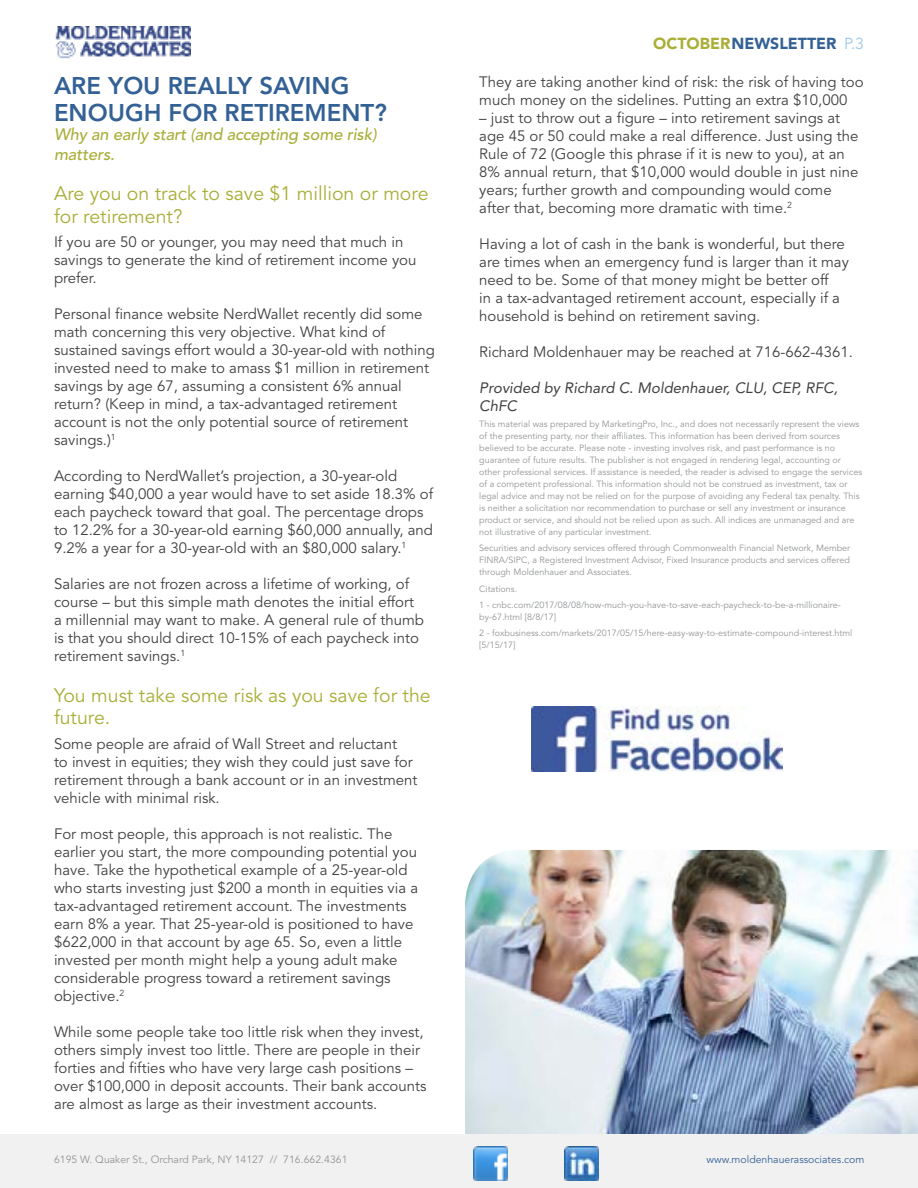
<style>
.page{position:relative;width:918px;height:1188px;background:#fff}
.page>*{position:absolute;margin:0;border:0;box-sizing:border-box;transform-origin:0 0}
.t1{font:800 24px/27px "Avenir LT Std";color:#346195}
.t2{font:19.5px/22.5px "Avenir LT Std";color:#a9ae37}
.t3{font:italic 500 16.5px/19.5px "Avenir LT Std";letter-spacing:-.01em;color:#a9ae37}
.t4{font:900 15.9px "Avenir LT Std";color:#346195}
.t5{font:15px/18px "Avenir LT Std";color:#414042}
.t6{font:italic 15px/18px "Avenir LT Std";color:#414042}
.t7{font:10.5px "Avenir LT Std";color:#939598}
.t8{font:10.5px "Avenir LT Std";color:#346195}
.t9{font:9px/12px "Avenir LT Std";color:#939598}
.s1{color:#a9ae37}
.s2{font-weight:400;color:#9acaea}
</style>
<div class="page">
<img style="left:465px;top:850px;width:453px;height:284px">
<img style="left:532px;top:706px;width:251px;height:65px">
<img style="left:55px;top:26px;width:135px;height:33px">
<div style="left:0;top:1134px;width:918px;height:54px;background:#f1f1f2"></div>
<img style="left:474px;top:1146px;width:34px;height:34px">
<img style="left:564px;top:1146px;width:34px;height:34px">
<h1 class="t1" style="left:54px;top:72px;width:334px">ARE YOU REALLY SAVING<br>ENOUGH FOR RETIREMENT?</h1>
<p class="t3" style="left:54px;top:125px;width:324px">Why an early start (and accepting some risk) matters.</p>
<h2 class="t2" style="left:54px;top:183px;width:376px">Are you on track to save $1 million or more for retirement?</h2>
<p class="t5" style="left:54px;top:234px;width:364px">If you are 50 or younger, you may need that much in savings to generate the kind of retirement income you prefer.</p>
<p class="t5" style="left:54px;top:306px;width:383px">Personal finance website NerdWallet recently did some math concerning this very objective. What kind of sustained savings effort would a 30-year-old with nothing invested need to make to amass $1 million in retirement savings by age 67, assuming a consistent 6% annual return? (Keep in mind, a tax-advantaged retirement account is not the only potential source of retirement savings.)<sup>1</sup></p>
<p class="t5" style="left:54px;top:468px;width:381px">According to NerdWallet’s projection, a 30-year-old earning $40,000 a year would have to set aside 18.3% of each paycheck toward that goal. The percentage drops to 12.2% for a 30-year-old earning $60,000 annually, and 9.2% a year for a 30-year-old with an $80,000 salary.<sup>1</sup></p>
<p class="t5" style="left:54px;top:576px;width:372px">Salaries are not frozen across a lifetime of working, of course – but this simple math denotes the initial effort a millennial may want to make. A general rule of thumb is that you should direct 10-15% of each paycheck into retirement savings.<sup>1</sup></p>
<h2 class="t2" style="left:54px;top:685px;width:378px">You must take some risk as you save for the future.</h2>
<p class="t5" style="left:54px;top:735px;width:365px">Some people are afraid of Wall Street and reluctant<br>to invest in equities; they wish they could just save for retirement through a bank account or in an investment vehicle with minimal risk.</p>
<p class="t5" style="left:54px;top:825px;width:366px">For most people, this approach is not realistic. The earlier you start, the more compounding potential you have. Take the hypothetical example of a 25-year-old who starts investing just $200 a month in equities via a tax-advantaged retirement account. The investments earn 8% a year. That 25-year-old is positioned to have $622,000 in that account by age 65. So, even a little invested per month might help a young adult make considerable progress toward a retirement savings objective.<sup>2</sup></p>
<p class="t5" style="left:54px;top:1023px;width:374px">While some people take too little risk when they invest, others simply invest too little. There are people in their forties and fifties who have very large cash positions – over $100,000 in deposit accounts. Their bank accounts are almost as large as their investment accounts.</p>
<p class="t4" style="left:653px;top:34px;width:212px"><span class="s1">OCTOBER</span>NEWSLETTER <span class="s2">P.3</span></p>
<p class="t5" style="left:479px;top:73px;width:386px">They are taking another kind of risk: the risk of having too much money on the sidelines. Putting an extra $10,000</p>
<p class="t5" style="left:479px;top:109px;width:381px">– just to throw out a figure – into retirement savings at age 45 or 50 could make a real difference. Just using the Rule of 72 (Google this phrase if it is new to you), at an 8% annual return, that $10,000 would double in just nine years; further growth and compounding would come after that, becoming more dramatic with time.<sup>2</sup></p>
<p class="t5" style="left:479px;top:235px;width:371px">Having a lot of cash in the bank is wonderful, but there are times when an emergency fund is larger than it may need to be. Some of that money might be better off<br>in a tax-advantaged retirement account, especially if a household is behind on retirement saving.</p>
<p class="t5" style="left:479px;top:343px;width:375px">Richard Moldenhauer may be reached at 716-662-4361.</p>
<p class="t6" style="left:479px;top:379px;width:360px">Provided by Richard C. Moldenhauer, CLU, CEP, RFC,<br>ChFC</p>
<p class="t9" style="left:479px;top:418px;width:385px">This material was prepared by MarketingPro, Inc., and does not necessarily represent the views of the presenting party, nor their affiliates. This information has been derived from sources believed to be accurate. Please note - investing involves risk, and past performance is no guarantee of future results. The publisher is not engaged in rendering legal, accounting or other professional services. If assistance is needed, the reader is advised to engage the services of a competent professional. This information should not be construed as investment, tax or legal advice and may not be relied on for the purpose of avoiding any Federal tax penalty. This is neither a solicitation nor recommendation to purchase or sell any investment or insurance product or service, and should not be relied upon as such. All indices are unmanaged and are not illustrative of any particular investment.</p>
<p class="t9" style="left:479px;top:543px;width:373px;text-align:justify">Securities and advisory services offered through Commonwealth Financial Network, Member FINRA/SIPC, a Registered Investment Advisor, Fixed Insurance products and services offered through Moldenhauer and Associates.</p>
<p class="t9" style="left:479px;top:581px;width:363px;line-height:16.4px">Citations.<br>1 - cnbc.com/2017/08/08/how-much-you-have-to-save-each-paycheck-to-be-a-millionaire-</p>
<p class="t9" style="left:479px;top:609px;width:375px;line-height:16.4px">by-67.html [8/8/17]<br>2 - foxbusiness.com/markets/2017/05/15/here-easy-way-to-estimate-compound-interest.html</p>
<p class="t9" style="left:479px;top:640px;width:38px">[5/15/17]</p>
<p class="t7" style="left:54px;top:1154px;width:295px">6195 W. Quaker St., Orchard Park, NY 14127 // 716.662.4361</p>
<p class="t8" style="left:707px;top:1154px;width:159px">www.moldenhauerassociates.com</p>
</div>
